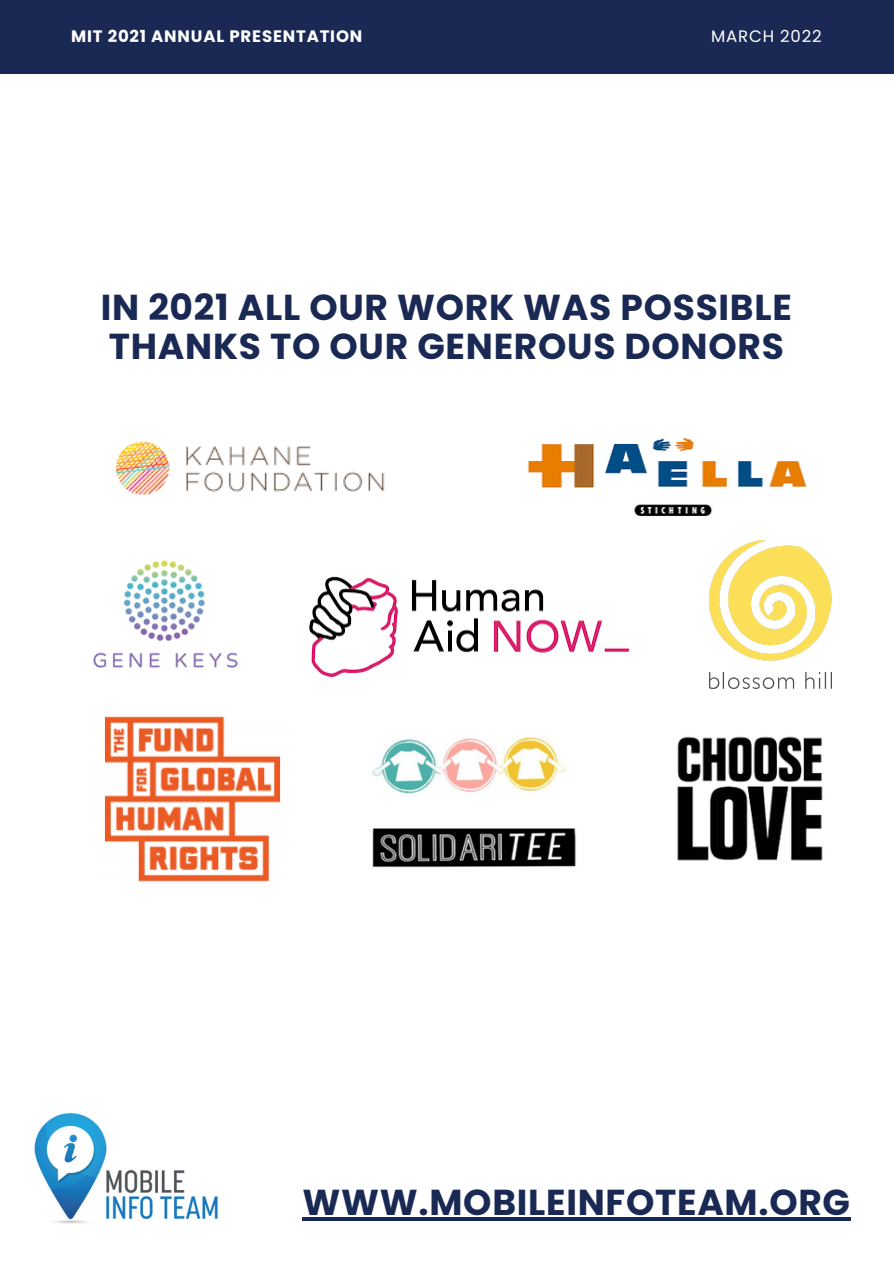
<style>
.page{position:relative;width:894px;height:1264px;background:#fff}
.page>*{position:absolute;margin:0;border:0;box-sizing:border-box;transform-origin:0 0}
.t1{font:700 36px/39.5px "Poppins";letter-spacing:.02em;color:#192954}
.t2{font:700 16.5px "Poppins";letter-spacing:.05em;color:#fff}
.t3{font:700 16.5px "Montserrat";letter-spacing:.05em;color:#fff}
.t4{font:16.5px "Montserrat";letter-spacing:.05em;color:#fff}
.t5{font:16.5px "Poppins";letter-spacing:.05em;color:#fff}
</style>
<div class="page">
<img style="left:115px;top:441px;width:270px;height:55px">
<img style="left:677px;top:736px;width:146px;height:125px">
<img style="left:372px;top:737px;width:204px;height:131px">
<img style="left:104px;top:716px;width:177px;height:165px">
<img style="left:527px;top:437px;width:280px;height:79px">
<img style="left:709px;top:540px;width:122px;height:148px">
<img style="left:93px;top:560px;width:145px;height:108px">
<img style="left:309px;top:576px;width:320px;height:101px">
<img style="left:34px;top:1112px;width:184px;height:112px">
<hr style="left:302px;top:1217px;width:548px;height:3px;background:#192954">
<div style="left:0;top:0;width:893px;height:72px;background:#192954"></div>
<p class="t2" style="left:71px;top:25px;width:293px">MIT 2021 ANNUAL PRESENTATION</p>
<p class="t5" style="left:711px;top:25px;width:112px">MARCH 2022</p>
<p class="t3" style="left:109px;top:27px;width:192px">QUARTERLY REPORT</p>
<p class="t4" style="left:674px;top:27px;width:103px">DECEMBER</p>
<p class="t4" style="left:804px;top:27px;width:18px">21</p>
<p class="t1" style="left:101px;top:287px;width:692px">IN 2021 ALL OUR WORK WAS POSSIBLE<br>THANKS TO OUR GENEROUS DONORS</p>
<p class="t1" style="left:302px;top:1182px;width:549px">WWW.MOBILEINFOTEAM.ORG</p>
</div>
